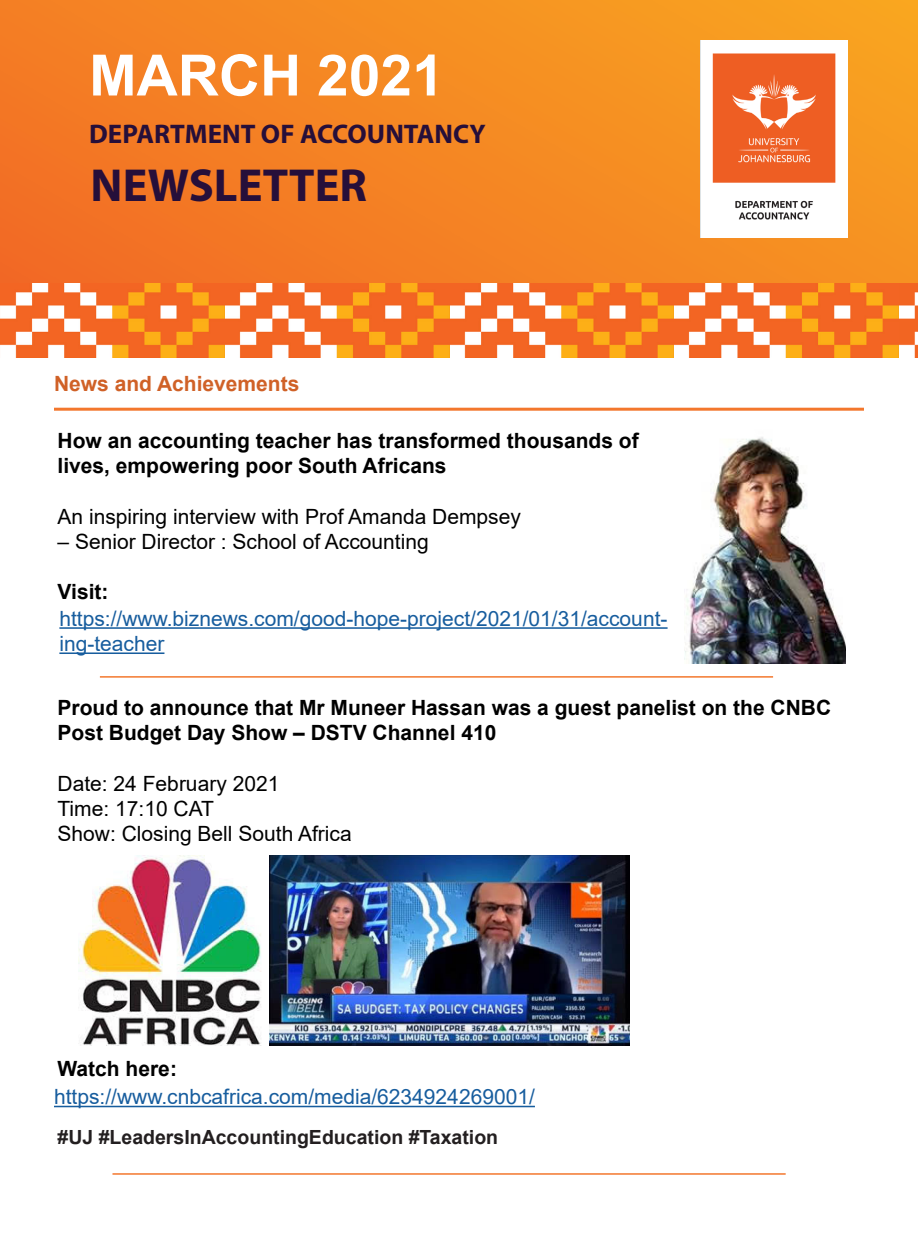
<style>
.page{position:relative;width:918px;height:1236px;background:#fff}
.page>*{position:absolute;margin:0;border:0;box-sizing:border-box;transform-origin:0 0}
.t1{font:700 57px "Arial";color:#fff}
.t2{font:700 46.5px "Myriad Pro";color:#260f3a}
.t3{font:700 27px "Myriad Pro";color:#260f3a}
.t4{font:700 21px/25.2px "Arial";color:#000}
.t5{font:21px "Arial";color:#000}
.t6{font:21px/25.2px "Arial";color:#175d9e}
.t7{font:700 21px "Arial";color:#d06127}
.t8{font:700 19.5px "Arial";color:#231f20}
</style>
<div class="page">
<img style="left:0;top:283px;width:918px;height:74px">
<img style="left:0;top:0;width:918px;height:283px">
<img style="left:701px;top:41px;width:146px;height:196px">
<img style="left:685px;top:437px;width:161px;height:226px">
<hr style="left:54px;top:408px;width:810px;height:3px;background:#f3772d">
<hr style="left:100px;top:676px;width:673px;height:2px;background:#f3772d">
<hr style="left:112px;top:1173px;width:674px;height:2px;background:#f3772d">
<img style="left:269px;top:855px;width:360px;height:190px">
<img style="left:78px;top:856px;width:183px;height:189px">
<hr style="left:54px;top:1106px;width:481px;height:1px;background:#175d9e">
<hr style="left:59px;top:627px;width:609px;height:2px;background:#175d9e">
<hr style="left:59px;top:652px;width:105px;height:2px;background:#175d9e">
<p class="t1" style="left:89px;top:35px;width:356px">MARCH 2021</p>
<p class="t3" style="left:89px;top:116px;width:398px">DEPARTMENT OF ACCOUNTANCY</p>
<p class="t2" style="left:91px;top:155px;width:278px">NEWSLETTER</p>
<p class="t7" style="left:54px;top:369px;width:247px">News and Achievements</p>
<p class="t4" style="left:58px;top:428px;width:583px">How an accounting teacher has transformed thousands of lives, empowering poor South Africans</p>
<p class="t5" style="left:58px;top:502px;width:465px">An inspiring interview with Prof Amanda Dempsey</p>
<p class="t5" style="left:58px;top:527px;width:373px">– Senior Director : School of Accounting</p>
<p class="t4" style="left:58px;top:580px;width:52px">Visit:</p>
<p class="t6" style="left:59px;top:606px;width:610px">https://www.biznews.com/good-hope-project/2021/01/31/account&shy;ing-teacher</p>
<p class="t4" style="left:58px;top:695px;width:775px">Proud to announce that Mr Muneer Hassan was a guest panelist on the CNBC<br>Post Budget Day Show – DSTV Channel 410</p>
<p class="t5" style="left:58px;top:769px;width:223px">Date: 24 February 2021</p>
<p class="t5" style="left:58px;top:794px;width:158px">Time: 17:10 CAT</p>
<p class="t5" style="left:58px;top:819px;width:296px">Show: Closing Bell South Africa</p>
<p class="t4" style="left:58px;top:1057px;width:121px">Watch here:</p>
<p class="t6" style="left:54px;top:1084px;width:482px">https://www.cnbcafrica.com/media/6234924269001/</p>
<p class="t8" style="left:58px;top:1123px;width:442px">#UJ #LeadersInAccountingEducation #Taxation</p>
</div>
